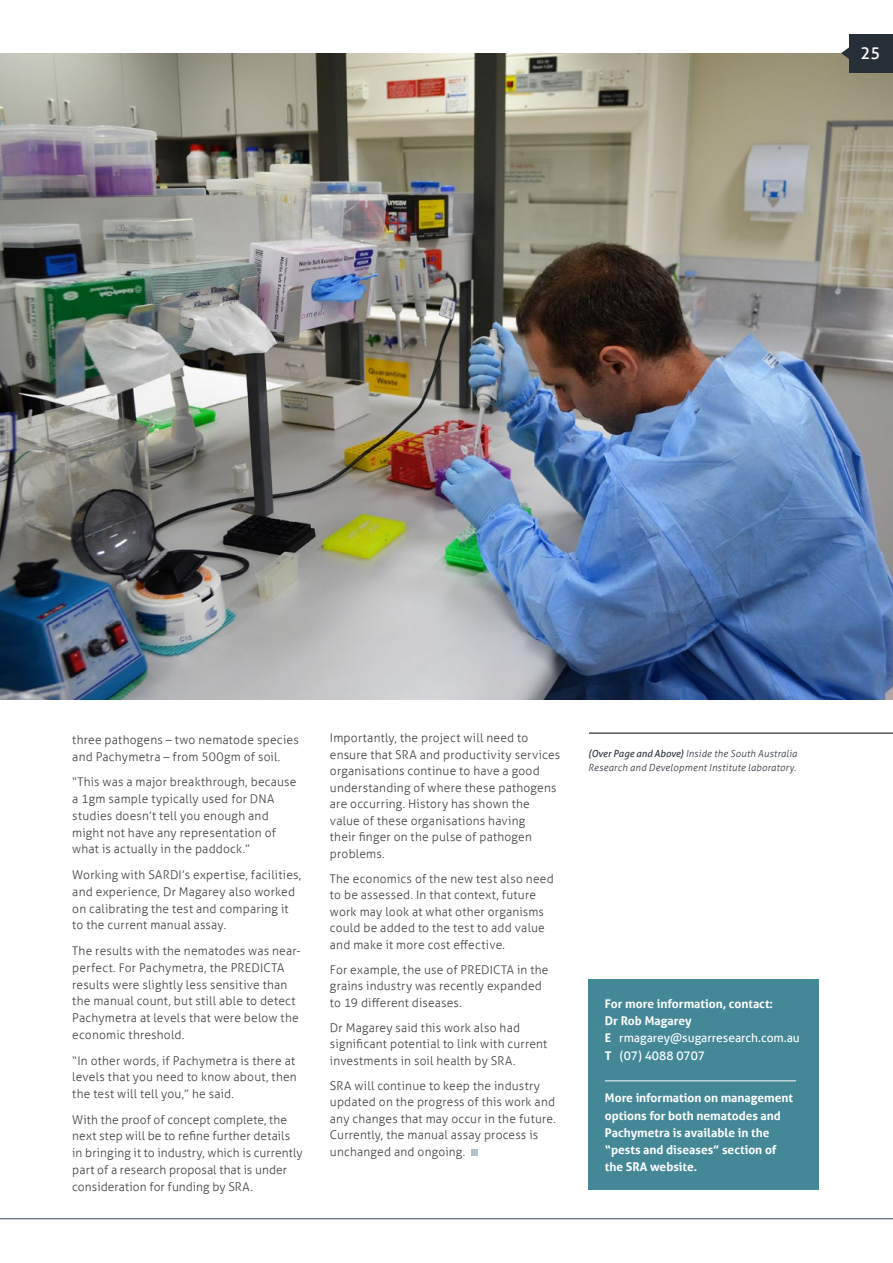
<style>
.page{position:relative;width:893px;height:1263px;background:#fff}
.page>*{position:absolute;margin:0;border:0;box-sizing:border-box;transform-origin:0 0}
.t1{font:16.5px "Aller";color:#fff}
.t2{font:300 12px/16.8px "Aller";letter-spacing:.015em;color:#414042}
.t3{font:700 12px/17.2px "Aller";color:#fff}
.t4{font:italic 300 9.75px/13.5px "Aller";letter-spacing:.02em;color:#303740}
.s1{font-weight:400}
</style>
<div class="page">
<img style="left:0;top:53px;width:893px;height:647px">
<div style="left:588px;top:979px;width:231px;height:211px;background:#448897"></div>
<hr style="left:589px;top:733px;width:304px;height:1px;background:#000">
<div style="left:471px;top:1149px;width:7px;height:7px;background:#afc5ce"></div>
<hr style="left:605px;top:1080px;width:191px;height:1px;background:#fff">
<svg style="left:841px;top:47px;width:8px;height:13px"></svg>
<div style="left:849px;top:34px;width:44px;height:39px;background:#262f38"></div>
<hr style="left:0;top:1218px;width:893px;height:1px;background:#3b4a5b">
<h1 class="t1" style="left:861px;top:44px;width:21px">25</h1>
<p class="t2" style="left:72px;top:731px;width:228px">three pathogens – two nematode species and Pachymetra – from 500gm of soil.</p>
<p class="t2" style="left:72px;top:773px;width:226px">“This was a major breakthrough, because a 1gm sample typically used for DNA studies doesn’t tell you enough and might not have any representation of what is actually in the paddock.”</p>
<p class="t2" style="left:72px;top:866px;width:231px">Working with SARDI’s expertise, facilities, and experience, Dr Magarey also worked on calibrating the test and comparing it to the current manual assay.</p>
<p class="t2" style="left:72px;top:942px;width:230px">The results with the nematodes was near&shy;perfect. For Pachymetra, the PREDICTA results were slightly less sensitive than the manual count, but still able to detect Pachymetra at levels that were below the economic threshold.</p>
<p class="t2" style="left:72px;top:1052px;width:226px">“In other words, if Pachymetra is there at levels that you need to know about, then the test will tell you,” he said.</p>
<p class="t2" style="left:72px;top:1111px;width:232px">With the proof of concept complete, the next step will be to refine further details in bringing it to industry, which is currently part of a research proposal that is under consideration for funding by SRA.</p>
<p class="t2" style="left:330px;top:730px;width:232px">Importantly, the project will need to ensure that SRA and productivity services organisations continue to have a good understanding of where these pathogens are occurring. History has shown the value of these organisations having<br>their finger on the pulse of pathogen problems.</p>
<p class="t2" style="left:330px;top:870px;width:225px">The economics of the new test also need to be assessed. In that context, future work may look at what other organisms could be added to the test to add value and make it more cost effective.</p>
<p class="t2" style="left:330px;top:961px;width:220px">For example, the use of PREDICTA in the grains industry was recently expanded to 19 different diseases.</p>
<p class="t2" style="left:330px;top:1019px;width:219px">Dr Magarey said this work also had significant potential to link with current investments in soil health by SRA.</p>
<p class="t2" style="left:330px;top:1077px;width:227px">SRA will continue to keep the industry updated on the progress of this work and any changes that may occur in the future.<br>Currently, the manual assay process is unchanged and ongoing.</p>
<p class="t4" style="left:588px;top:747px;width:210px"><span class="s1">(Over Page and Above)</span> Inside the South Australia<br>Research and Development Institute laboratory.</p>
<p class="t3" style="left:605px;top:995px;width:196px">For more information, contact:<br>Dr Rob Magarey<br>E <span class="s1">rmagarey@sugarresearch.com.au<br></span>T <span class="s1">(07) 4088 0707</span></p>
<p class="t3" style="left:605px;top:1089px;width:190px">More information on management options for both nematodes and<br>Pachymetra is available in the “pests and diseases” section of the SRA website.</p>
</div>
